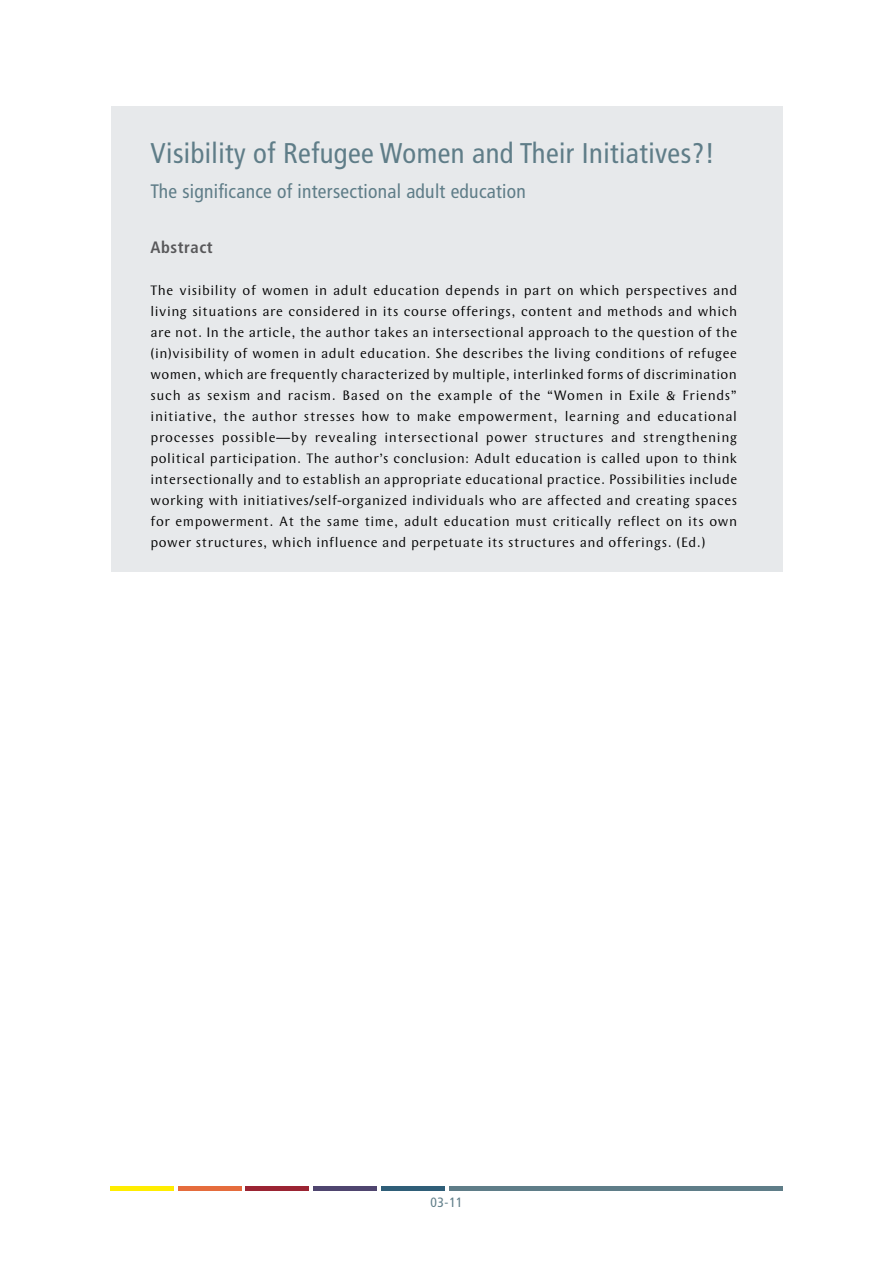
<style>
.page{position:relative;width:893px;height:1263px;background:#fff}
.page>*{position:absolute;margin:0;border:0;box-sizing:border-box;transform-origin:0 0}
.Title_Abstract_EN{font:condensed 28.5px "Frutiger LT Std";letter-spacing:.015em;color:#5f7d88}
.Subtitle_Abstract_EN{font:condensed 19.5px "Frutiger LT Std";letter-spacing:.015em;color:#5f7d88}
.t1{font:700 condensed 16.5px "Frutiger LT Std";letter-spacing:.035em;color:#58585a}
.Abstract_text_EN{font:14.25px/21px "Wunderlich OT";letter-spacing:.035em;color:#000;text-align:justify}
.t2{font:condensed 13.5px "Frutiger LT Std";color:#5f7d88}
</style>
<div class="page">
<div style="left:111px;top:1186px;width:63px;height:5px;background:#ffed00"></div>
<div style="left:178px;top:1186px;width:64px;height:5px;background:#e56c3d"></div>
<div style="left:246px;top:1186px;width:63px;height:5px;background:#9b2433"></div>
<div style="left:313px;top:1186px;width:64px;height:5px;background:#4f456f"></div>
<div style="left:381px;top:1186px;width:63px;height:5px;background:#2f5e78"></div>
<div style="left:449px;top:1186px;width:333px;height:5px;background:#5f7d88"></div>
<div style="left:111px;top:106px;width:671px;height:466px;background:#e7e9eb"></div>
<p class="Title_Abstract_EN" style="left:151px;top:136px;width:566px">Visibility of Refugee Women and Their Initiatives?!</p>
<p class="Subtitle_Abstract_EN" style="left:151px;top:180px;width:377px">The significance of intersectional adult education</p>
<p class="t1" style="left:151px;top:237px;width:64px">Abstract</p>
<p class="Abstract_text_EN" style="left:151px;top:280px;width:588px">The visibility of women in adult education depends in part on which perspectives and living situations are considered in its course offerings, content and methods and which are not. In the article, the author takes an intersectional approach to the question of the (in)visibility of women in adult education. She describes the living conditions of refugee women, which are frequently characterized by multiple, interlinked forms of discrimination such as sexism and racism. Based on the example of the “Women in Exile &amp; Friends” initiative, the author stresses how to make empowerment, learning and educational processes possible—by revealing intersectional power structures and strengthening political participation. The author’s conclusion: Adult education is called upon to think intersectionally and to establish an appropriate educational practice. Possibilities include working with initiatives/self-organized individuals who are affected and creating spaces for empowerment. At the same time, adult education must critically reflect on its own power structures, which influence and perpetuate its structures and offerings. (Ed.)</p>
<p class="t2" style="left:430px;top:1195px;width:34px">03-11</p>
</div>
